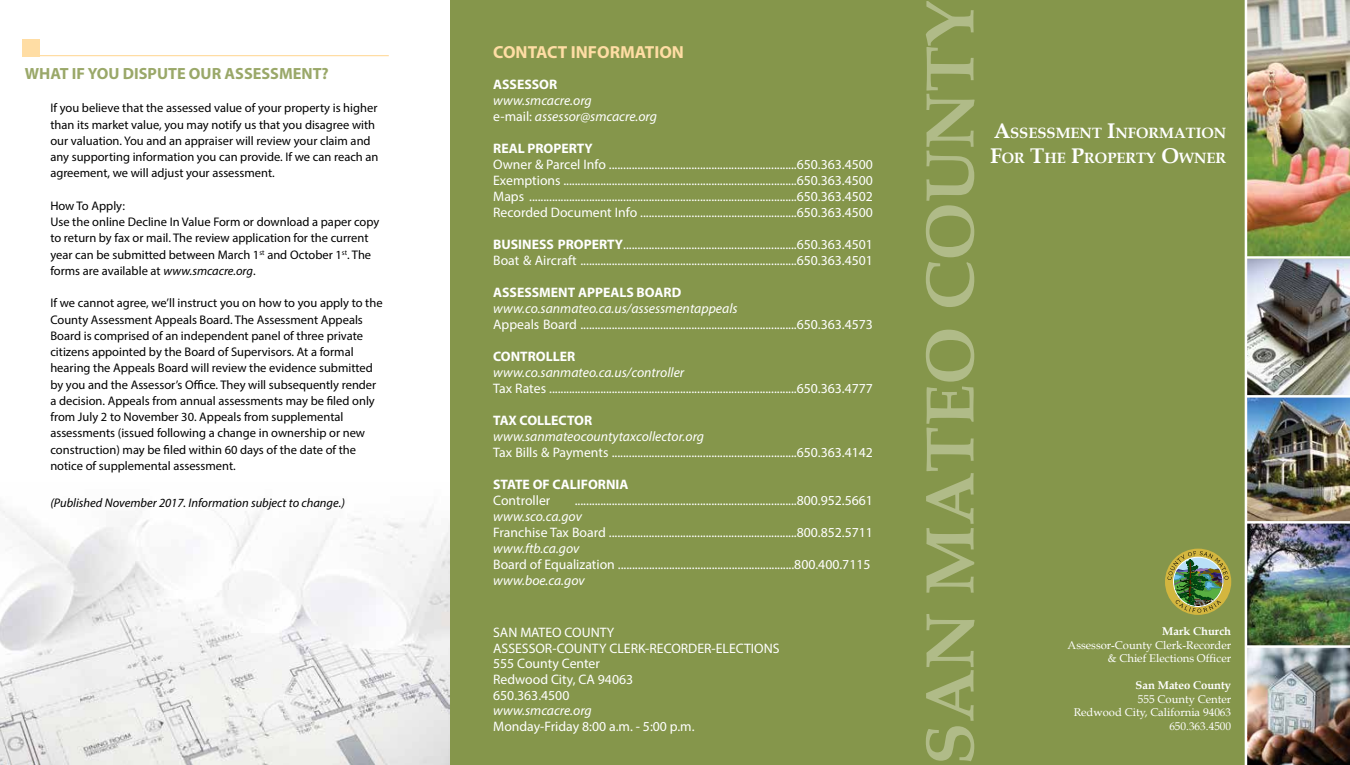
<style>
.page{position:relative;width:1350px;height:765px;background:#fff}
.page>*{position:absolute;margin:0;border:0;box-sizing:border-box;transform-origin:0 0}
.t1{font:700 68.88px "Book Antiqua";color:#b0bb88}
.t2{font:700 17.5px "Myriad Pro";color:#ffdda4}
.t3{font:700 16.25px "Myriad Pro";color:#9aa869}
.t4{font:700 14.88px/25.5px "Book Antiqua";color:#fff}
.t5{font:13.75px/15.6px "Myriad Pro";color:#fff}
.t6{font:italic 13.75px/16px "Myriad Pro";color:#fff}
.t7{font:700 13.75px "Myriad Pro";color:#fff}
.t8{font:12.5px/16.2px "Myriad Pro";color:#000}
.t9{font:italic 12.5px "Myriad Pro";color:#000}
.t10{font:11.25px/13.5px "Book Antiqua";color:#fff;text-align:right}
.t11{font:700 11.25px "Book Antiqua";color:#fff}
.s1{font-style:italic}
.s2{font-style:normal}
.s3{font-weight:700}
.s4{font-size:21.25px}
</style>
<div class="page">
<img style="left:0;top:504px;width:450px;height:261px">
<img style="left:1247px;top:524px;width:103px;height:121px">
<img style="left:1247px;top:648px;width:103px;height:117px">
<img style="left:1247px;top:259px;width:103px;height:136px">
<img style="left:1247px;top:0;width:103px;height:256px">
<img style="left:1247px;top:398px;width:103px;height:123px">
<div style="left:450px;top:0;width:796px;height:765px;background:#85964b"></div>
<div style="left:22px;top:39px;width:18px;height:17px;background:#ffdda4"></div>
<hr style="left:40px;top:55px;width:349px;height:1px;background:#ffdda4">
<hr style="left:1245px;top:0;width:2px;height:765px;background:#fff">
<div style="left:1165px;top:549px;width:66px;height:66px;background:#d3b63f;border-radius:50%"></div>
<img style="left:1167px;top:551px;width:62px;height:64px">
<p class="t3" style="left:25px;top:63px;width:305px">WHAT IF YOU DISPUTE OUR ASSESSMENT?</p>
<p class="t8" style="left:50px;top:100px;width:330px">If you believe that the assessed value of your property is higher than its market value, you may notify us that you disagree with our valuation. You and an appraiser will review your claim and any supporting information you can provide. If we can reach an agreement, we will adjust your assessment.</p>
<p class="t8" style="left:50px;top:197px;width:331px">How To Apply:<br>Use the online Decline In Value Form or download a paper copy to return by fax or mail. The review application for the current year can be submitted between March 1<sup>st</sup> and October 1<sup>st</sup>. The forms are available at <span class="s1">www.smcacre.org</span>.</p>
<p class="t8" style="left:50px;top:295px;width:334px">If we cannot agree, we’ll instruct you on how to you apply to the County Assessment Appeals Board. The Assessment Appeals Board is comprised of an independent panel of three private citizens appointed by the Board of Supervisors. At a formal hearing the Appeals Board will review the evidence submitted by you and the Assessor’s Office. They will subsequently render a decision. Appeals from annual assessments may be filed only from July 2 to November 30. Appeals from supplemental assessments (issued following a change in ownership or new construction) may be filed within 60 days of the date of the notice of supplemental assessment.</p>
<p class="t9" style="left:50px;top:495px;width:296px">(Published November 2017. Information subject to change.)</p>
<p class="t2" style="left:493px;top:41px;width:192px">CONTACT INFORMATION</p>
<p class="t7" style="left:493px;top:75px;width:66px">ASSESSOR</p>
<p class="t6" style="left:493px;top:92px;width:165px">www.smcacre.org<br><span class="s2">e-mail:</span> assessor@smcacre.org</p>
<p class="t7" style="left:493px;top:139px;width:101px">REAL PROPERTY</p>
<p class="t5" style="left:493px;top:156px;width:381px;line-height:16px;text-align:justify">Owner &amp; Parcel Info ..................................................................650.363.4500<br>Exemptions ..................................................................................650.363.4500<br>Maps ..............................................................................................650.363.4502<br>Recorded Document Info .......................................................650.363.4500</p>
<p class="t5" style="left:493px;top:236px;width:381px;line-height:16px"><span class="s3">BUSINESS PROPERTY</span>.............................................................650.363.4501<br>Boat &amp; Aircraft ............................................................................650.363.4501</p>
<p class="t7" style="left:493px;top:283px;width:190px">ASSESSMENT APPEALS BOARD</p>
<p class="t6" style="left:493px;top:300px;width:246px">www.co.sanmateo.ca.us/assessmentappeals</p>
<p class="t5" style="left:493px;top:316px;width:381px">Appeals Board ............................................................................650.363.4573</p>
<p class="t7" style="left:493px;top:347px;width:84px">CONTROLLER</p>
<p class="t6" style="left:493px;top:364px;width:193px">www.co.sanmateo.ca.us/controller</p>
<p class="t5" style="left:493px;top:380px;width:381px">Tax Rates .......................................................................................650.363.4777</p>
<p class="t7" style="left:493px;top:411px;width:100px">TAX COLLECTOR</p>
<p class="t6" style="left:493px;top:428px;width:212px">www.sanmateocountytaxcollector.org</p>
<p class="t5" style="left:493px;top:444px;width:381px">Tax Bills &amp; Payments .................................................................650.363.4142</p>
<p class="t7" style="left:493px;top:476px;width:137px">STATE OF CALIFORNIA</p>
<p class="t5" style="left:493px;top:492px;width:59px">Controller</p>
<p class="t5" style="left:575px;top:492px;width:300px">..............................................................................800.952.5661</p>
<p class="t6" style="left:493px;top:508px;width:90px">www.sco.ca.gov</p>
<p class="t5" style="left:493px;top:524px;width:381px">Franchise Tax Board ..................................................................800.852.5711</p>
<p class="t6" style="left:493px;top:540px;width:88px">www.ftb.ca.gov</p>
<p class="t5" style="left:493px;top:556px;width:379px">Board of Equalization ..............................................................800.400.7115</p>
<p class="t6" style="left:493px;top:572px;width:93px">www.boe.ca.gov</p>
<p class="t5" style="left:493px;top:625px;width:288px">SAN MATEO COUNTY<br>ASSESSOR-COUNTY CLERK-RECORDER-ELECTIONS<br>555 County Center<br>Redwood City, CA 94063<br>650.363.4500</p>
<p class="t6" style="left:493px;top:702px;width:100px">www.smcacre.org</p>
<p class="t5" style="left:493px;top:718px;width:203px">Monday-Friday 8:00 a.m. - 5:00 p.m.</p>
<h1 class="t1" style="left:910px;top:765px;width:767px;rotate:-90deg">SAN MATEO COUNTY</h1>
<p class="t4" style="left:990px;top:120px;width:238px"><span class="s4">A</span>SSESSMENT <span class="s4">I</span>NFORMATION<br><span class="s4">F</span>OR <span class="s4">T</span>HE <span class="s4">P</span>ROPERTY <span class="s4">O</span>WNER</p>
<p class="t11" style="left:1162px;top:625px;width:71px">Mark Church</p>
<p class="t10" style="left:1068px;top:638px;width:165px">Assessor-County Clerk-Recorder &amp; Chief Elections Officer</p>
<p class="t11" style="left:1136px;top:679px;width:97px">San Mateo County</p>
<p class="t10" style="left:1074px;top:692px;width:159px">555 County Center<br>Redwood City, California 94063<br>650.363.4500</p>
</div>
